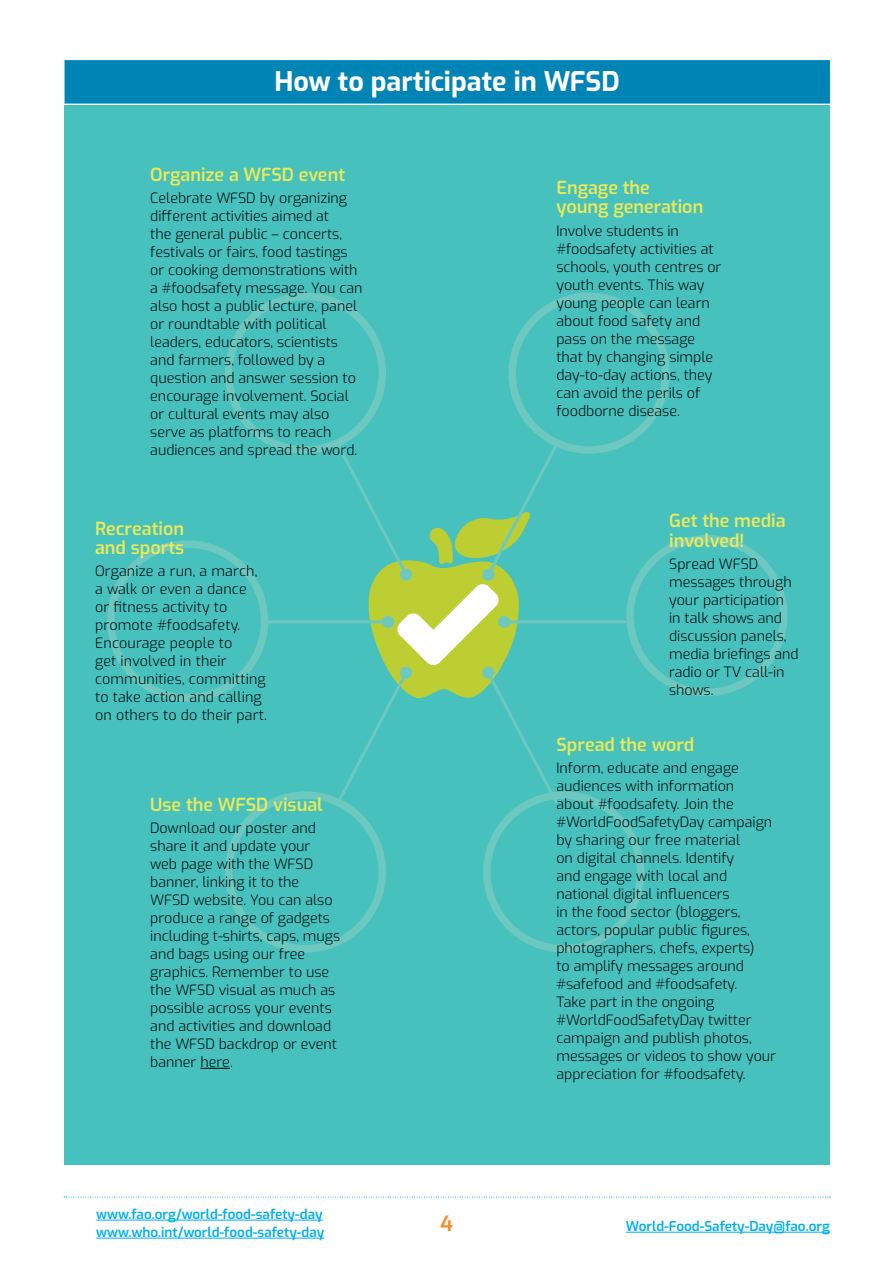
<style>
.page{position:relative;width:893px;height:1263px;background:#fff}
.page>*{position:absolute;margin:0;border:0;box-sizing:border-box;transform-origin:0 0}
.t1{font:700 27px "Exo";color:#fff}
.t2{font:600 21px "Exo";color:#f68b1f}
.t3{font:600 18px/19.5px "Exo";color:#ece956}
.t4{font:300 14.25px/18px "Exo";color:#000}
.t5{font:600 13.5px/18px "Exo";color:#00aeef}
</style>
<div class="page">
<hr style="left:96px;top:1220px;width:227px;height:1px;background:#00aeef">
<hr style="left:96px;top:1238px;width:228px;height:1px;background:#00aeef">
<hr style="left:626px;top:1232px;width:204px;height:1px;background:#00aeef">
<svg style="left:64px;top:1197px;width:767px;height:1px"></svg>
<div style="left:65px;top:105px;width:765px;height:1060px;background:#46c1be"></div>
<div style="left:65px;top:60px;width:765px;height:44px;background:#0084b6"></div>
<div style="left:508px;top:293px;width:162px;height:161px;border:8px solid #6dc8bf;border-radius:50%"></div>
<div style="left:626px;top:535px;width:161px;height:161px;border:8px solid #6dc8bf;border-radius:50%"></div>
<div style="left:483px;top:791px;width:161px;height:161px;border:8px solid #6dc8bf;border-radius:50%"></div>
<div style="left:225px;top:791px;width:161px;height:161px;border:8px solid #6dc8bf;border-radius:50%"></div>
<div style="left:107px;top:540px;width:161px;height:161px;border:8px solid #6dc8bf;border-radius:50%"></div>
<div style="left:225px;top:293px;width:161px;height:161px;border:8px solid #6dc8bf;border-radius:50%"></div>
<svg style="left:334px;top:440px;width:227px;height:367px"></svg>
<div style="left:482px;top:667px;width:12px;height:12px;background:#6dc8bf;border-radius:50%"></div>
<hr style="left:200px;top:1068px;width:30px;height:1px;background:#000">
<hr style="left:504px;top:620px;width:122px;height:3px;background:#6dc8bf">
<div style="left:498px;top:616px;width:12px;height:12px;background:#6dc8bf;border-radius:50%"></div>
<hr style="left:266px;top:620px;width:122px;height:3px;background:#6dc8bf">
<div style="left:382px;top:616px;width:12px;height:12px;background:#6dc8bf;border-radius:50%"></div>
<h1 class="t1" style="left:275px;top:61px;width:347px">How to participate in WFSD</h1>
<p class="t3" style="left:150px;top:163px;width:196px">Organize a WFSD event</p>
<p class="t4" style="left:150px;top:188px;width:214px">Celebrate WFSD by organizing different activities aimed at<br>the general public – concerts, festivals or fairs, food tastings or cooking demonstrations with a #foodsafety message. You can also host a public lecture, panel or roundtable with political leaders, educators, scientists and farmers, followed by a question and answer session to encourage involvement. Social or cultural events may also serve as platforms to reach audiences and spread the word.</p>
<p class="t3" style="left:95px;top:517px;width:91px">Recreation and sports</p>
<p class="t4" style="left:95px;top:562px;width:173px">Organize a run, a march, a walk or even a dance<br>or fitness activity to promote #foodsafety.<br>Encourage people to<br>get involved in their communities, committing to take action and calling on others to do their part.</p>
<p class="t3" style="left:150px;top:793px;width:174px">Use the WFSD visual</p>
<p class="t4" style="left:150px;top:818px;width:191px">Download our poster and share it and update your web page with the WFSD banner, linking it to the<br>WFSD website. You can also produce a range of gadgets including t-shirts, caps, mugs and bags using our free graphics. Remember to use the WFSD visual as much as possible across your events and activities and download the WFSD backdrop or event banner here.</p>
<p class="t5" style="left:96px;top:1204px;width:230px">www.fao.org/world-food-safety-day www.who.int/world-food-safety-day</p>
<h2 class="t2" style="left:440px;top:1207px;width:14px">4</h2>
<p class="t3" style="left:556px;top:177px;width:148px">Engage the young generation</p>
<p class="t4" style="left:556px;top:221px;width:167px">Involve students in #foodsafety activities at schools, youth centres or youth events. This way young people can learn about food safety and pass on the message that by changing simple day-to-day actions, they can avoid the perils of foodborne disease.</p>
<p class="t3" style="left:669px;top:510px;width:118px">Get the media involved!</p>
<p class="t4" style="left:669px;top:554px;width:131px">Spread WFSD messages through your participation in talk shows and discussion panels, media briefings and radio or TV call-in shows.</p>
<p class="t3" style="left:556px;top:733px;width:139px">Spread the word</p>
<p class="t4" style="left:556px;top:758px;width:221px">Inform, educate and engage audiences with information<br>about #foodsafety. Join the #WorldFoodSafetyDay campaign by sharing our free material<br>on digital channels. Identify<br>and engage with local and national digital influencers<br>in the food sector (bloggers, actors, popular public figures, photographers, chefs, experts)<br>to amplify messages around #safefood and #foodsafety.<br>Take part in the ongoing #WorldFoodSafetyDay twitter campaign and publish photos, messages or videos to show your appreciation for #foodsafety.</p>
<p class="t5" style="left:626px;top:1216px;width:205px">World-Food-Safety-Day@fao.org</p>
</div>
